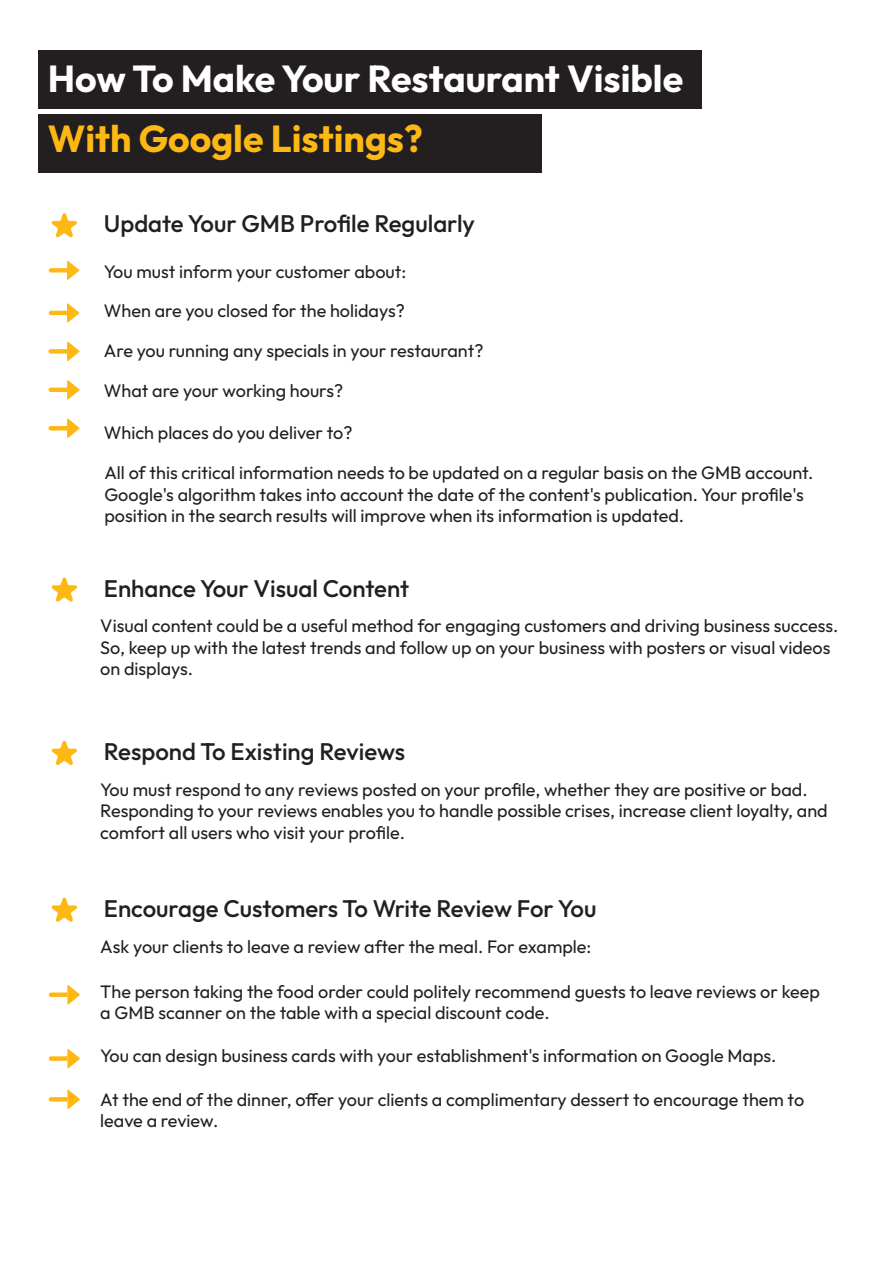
<style>
.page{position:relative;width:893px;height:1263px;background:#fff}
.page>*{position:absolute;margin:0;border:0;box-sizing:border-box;transform-origin:0 0}
.t1{font:700 37.5px "Outfit";color:#fff}
.t2{font:700 37.5px "Outfit";color:#fdb814}
.t3{font:500 24px "Outfit";color:#231f20}
.t4{font:18px/21.6px "Outfit";color:#231f20}
</style>
<div class="page">
<div style="left:38px;top:50px;width:663px;height:59px;background:#231f20"></div>
<div style="left:38px;top:115px;width:503px;height:58px;background:#231f20"></div>
<svg style="left:49px;top:985px;width:31px;height:20px"></svg>
<svg style="left:49px;top:1049px;width:31px;height:19px"></svg>
<svg style="left:49px;top:1089px;width:31px;height:20px"></svg>
<svg style="left:49px;top:303px;width:30px;height:20px"></svg>
<svg style="left:49px;top:261px;width:30px;height:19px"></svg>
<svg style="left:49px;top:341px;width:31px;height:20px"></svg>
<svg style="left:49px;top:380px;width:31px;height:20px"></svg>
<svg style="left:49px;top:418px;width:31px;height:20px"></svg>
<svg style="left:51px;top:213px;width:26px;height:25px"></svg>
<svg style="left:51px;top:577px;width:26px;height:25px"></svg>
<svg style="left:51px;top:897px;width:26px;height:25px"></svg>
<svg style="left:51px;top:740px;width:26px;height:25px"></svg>
<h1 class="t1" style="left:48px;top:54px;width:637px">How To Make Your Restaurant Visible</h1>
<h1 class="t2" style="left:48px;top:114px;width:376px">With Google Listings?</h1>
<h2 class="t3" style="left:104px;top:208px;width:373px">Update Your GMB Profile Regularly</h2>
<p class="t4" style="left:104px;top:261px;width:304px">You must inform your customer about:</p>
<p class="t4" style="left:104px;top:292px;width:381px;line-height:39.6px">When are you closed for the holidays?<br>Are you running any specials in your restaurant?</p>
<p class="t4" style="left:104px;top:380px;width:241px">What are your working hours?</p>
<p class="t4" style="left:104px;top:423px;width:250px">Which places do you deliver to?</p>
<p class="t4" style="left:104px;top:462px;width:711px">All of this critical information needs to be updated on a regular basis on the GMB account.<br>Google's algorithm takes into account the date of the content's publication. Your profile's position in the search results will improve when its information is updated.</p>
<h2 class="t3" style="left:104px;top:573px;width:307px">Enhance Your Visual Content</h2>
<p class="t4" style="left:100px;top:615px;width:740px">Visual content could be a useful method for engaging customers and driving business success.<br>So, keep up with the latest trends and follow up on your business with posters or visual videos on displays.</p>
<h2 class="t3" style="left:104px;top:736px;width:303px">Respond To Existing Reviews</h2>
<p class="t4" style="left:100px;top:779px;width:729px">You must respond to any reviews posted on your profile, whether they are positive or bad.<br>Responding to your reviews enables you to handle possible crises, increase client loyalty, and comfort all users who visit your profile.</p>
<h2 class="t3" style="left:104px;top:893px;width:494px">Encourage Customers To Write Review For You</h2>
<p class="t4" style="left:100px;top:936px;width:493px">Ask your clients to leave a review after the meal. For example:</p>
<p class="t4" style="left:100px;top:981px;width:721px">The person taking the food order could politely recommend guests to leave reviews or keep a GMB scanner on the table with a special discount code.</p>
<p class="t4" style="left:100px;top:1046px;width:678px">You can design business cards with your establishment's information on Google Maps.</p>
<p class="t4" style="left:100px;top:1089px;width:705px">At the end of the dinner, offer your clients a complimentary dessert to encourage them to leave a review.</p>
</div>
